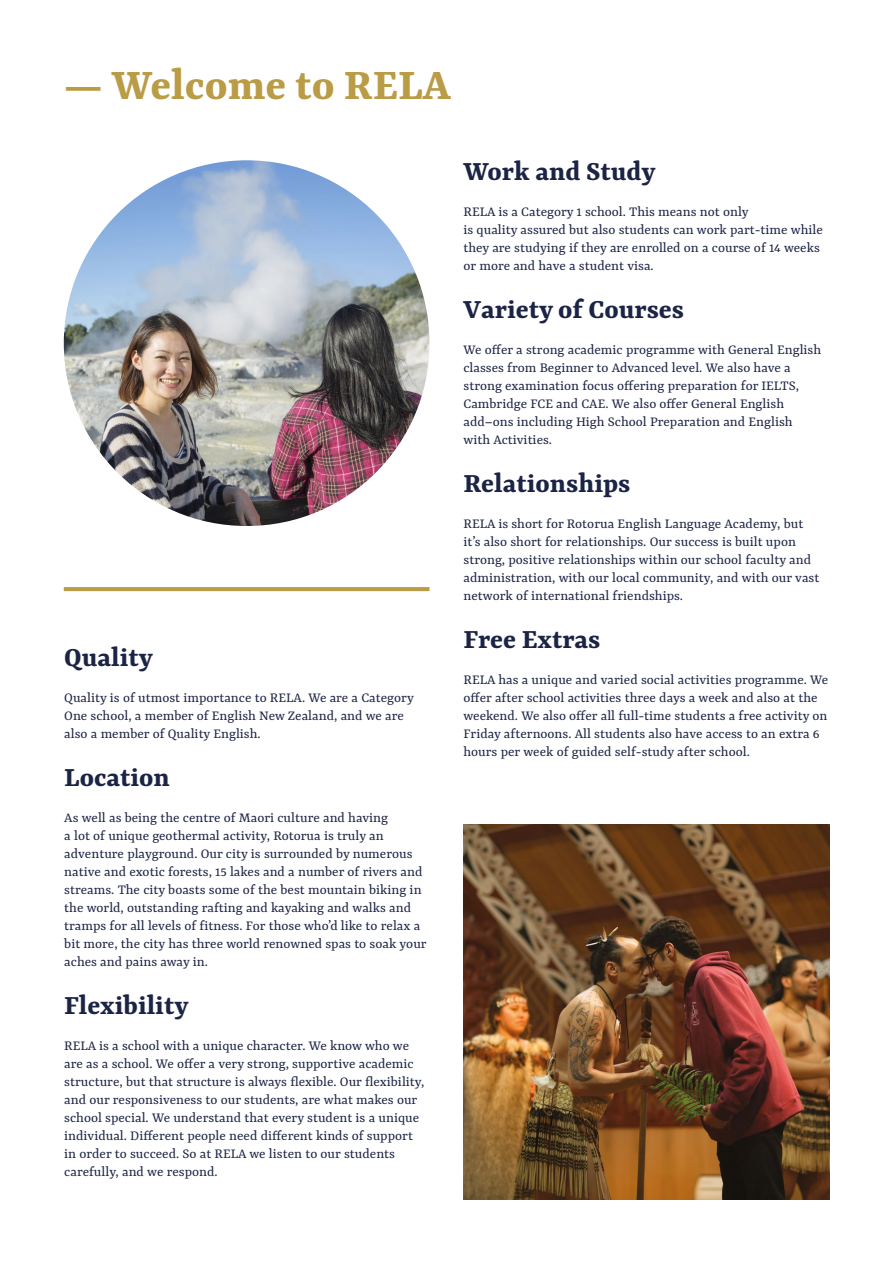
<style>
.page{position:relative;width:893px;height:1263px;background:#fff}
.page>*{position:absolute;margin:0;border:0;box-sizing:border-box;transform-origin:0 0}
.t1{font:700 48px "Rasa";color:#ba9c47}
.t2{font:700 30px "Rasa";color:#1c2445}
.t3{font:15px/18px "Rasa";color:#1c2445}
</style>
<div class="page">
<hr style="left:64px;top:587px;width:365px;height:4px;background:#ba9c47">
<img style="left:64px;top:160px;width:365px;height:366px;border-radius:183px">
<img style="left:463px;top:825px;width:366px;height:374px">
<h1 class="t1" style="left:64px;top:54px;width:388px">— Welcome to RELA</h1>
<h2 class="t2" style="left:64px;top:638px;width:90px">Quality</h2>
<p class="t3" style="left:64px;top:689px;width:351px">Quality is of utmost importance to RELA. We are a Category<br>One school, a member of English New Zealand, and we are also a member of Quality English.</p>
<h2 class="t2" style="left:64px;top:758px;width:107px">Location</h2>
<p class="t3" style="left:64px;top:809px;width:364px">As well as being the centre of Maori culture and having<br>a lot of unique geothermal activity, Rotorua is truly an adventure playground. Our city is surrounded by numerous native and exotic forests, 15 lakes and a number of rivers and streams. The city boasts some of the best mountain biking in the world, outstanding rafting and kayaking and walks and tramps for all levels of fitness. For those who’d like to relax a bit more, the city has three world renowned spas to soak your aches and pains away in.</p>
<h2 class="t2" style="left:64px;top:986px;width:126px">Flexibility</h2>
<p class="t3" style="left:64px;top:1037px;width:362px">RELA is a school with a unique character. We know who we are as a school. We offer a very strong, supportive academic structure, but that structure is always flexible. Our flexibility, and our responsiveness to our students, are what makes our school special. We understand that every student is a unique individual. Different people need different kinds of support in order to succeed. So at RELA we listen to our students carefully, and we respond.</p>
<h2 class="t2" style="left:463px;top:152px;width:194px">Work and Study</h2>
<p class="t3" style="left:463px;top:203px;width:361px">RELA is a Category 1 school. This means not only<br>is quality assured but also students can work part-time while they are studying if they are enrolled on a course of 14 weeks or more and have a student visa.</p>
<h2 class="t2" style="left:463px;top:290px;width:222px">Variety of Courses</h2>
<p class="t3" style="left:463px;top:341px;width:359px">We offer a strong academic programme with General English classes from Beginner to Advanced level. We also have a strong examination focus offering preparation for IELTS, Cambridge FCE and CAE. We also offer General English add–ons including High School Preparation and English with Activities.</p>
<h2 class="t2" style="left:463px;top:464px;width:168px">Relationships</h2>
<p class="t3" style="left:463px;top:515px;width:357px">RELA is short for Rotorua English Language Academy, but it’s also short for relationships. Our success is built upon strong, positive relationships within our school faculty and administration, with our local community, and with our vast network of international friendships.</p>
<h2 class="t2" style="left:463px;top:620px;width:138px">Free Extras</h2>
<p class="t3" style="left:463px;top:671px;width:366px">RELA has a unique and varied social activities programme. We offer after school activities three days a week and also at the weekend. We also offer all full-time students a free activity on Friday afternoons. All students also have access to an extra 6 hours per week of guided self-study after school.</p>
</div>
